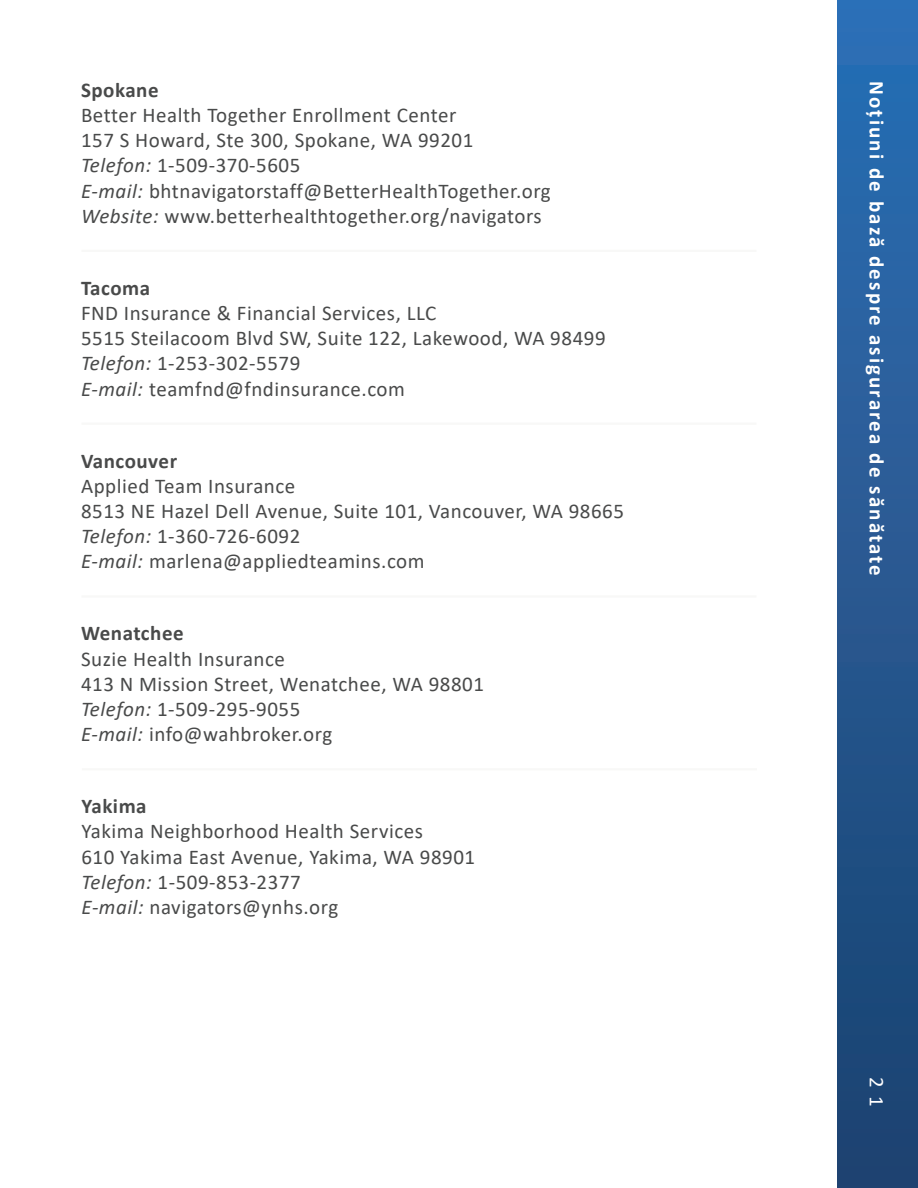
<style>
.page{position:relative;width:918px;height:1188px;background:#fff}
.page>*{position:absolute;margin:0;border:0;box-sizing:border-box;transform-origin:0 0}
.t1{font:21px "Calibri";letter-spacing:.025em;color:#494a4a}
.t2{font:700 21px "Calibri";letter-spacing:.1em;color:#fff}
.t3{font:700 21px "Calibri";letter-spacing:.025em;color:#494a4a}
.t4{font:21px "Calibri";color:#fff}
.s1{font-style:italic}
</style>
<div class="page">
<div style="left:837px;top:0;width:81px;height:1188px;background:linear-gradient(to bottom,#2d6fb5,#1c416e)"></div>
<hr style="left:81px;top:250px;width:675px;height:2px;background:#f8f8f7">
<hr style="left:81px;top:423px;width:675px;height:2px;background:#f8f8f7">
<hr style="left:81px;top:595px;width:675px;height:3px;background:#f8f8f7">
<hr style="left:82px;top:768px;width:675px;height:2px;background:#f8f8f7">
<p class="t3" style="left:81px;top:75px;width:79px">Spokane</p>
<p class="t1" style="left:81px;top:100px;width:377px">Better Health Together Enrollment Center</p>
<p class="t1" style="left:81px;top:126px;width:394px">157 S Howard, Ste 300, Spokane, WA 99201</p>
<p class="t1" style="left:81px;top:151px;width:221px"><span class="s1">Telefon:</span> 1-509-370-5605</p>
<p class="t1" style="left:81px;top:176px;width:471px"><span class="s1">E-mail:</span> bhtnavigatorstaff@BetterHealthTogether.org</p>
<p class="t1" style="left:81px;top:201px;width:462px"><span class="s1">Website:</span> www.betterhealthtogether.org/navigators</p>
<p class="t3" style="left:81px;top:273px;width:71px">Tacoma</p>
<p class="t1" style="left:81px;top:298px;width:357px">FND Insurance &amp; Financial Services, LLC</p>
<p class="t1" style="left:81px;top:324px;width:526px">5515 Steilacoom Blvd SW, Suite 122, Lakewood, WA 98499</p>
<p class="t1" style="left:81px;top:349px;width:221px"><span class="s1">Telefon:</span> 1-253-302-5579</p>
<p class="t1" style="left:81px;top:374px;width:326px"><span class="s1">E-mail:</span> teamfnd@fndinsurance.com</p>
<p class="t3" style="left:81px;top:446px;width:98px">Vancouver</p>
<p class="t1" style="left:81px;top:471px;width:216px">Applied Team Insurance</p>
<p class="t1" style="left:81px;top:496px;width:545px">8513 NE Hazel Dell Avenue, Suite 101, Vancouver, WA 98665</p>
<p class="t1" style="left:81px;top:522px;width:221px"><span class="s1">Telefon:</span> 1-360-726-6092</p>
<p class="t1" style="left:81px;top:547px;width:345px"><span class="s1">E-mail:</span> marlena@appliedteamins.com</p>
<p class="t3" style="left:81px;top:619px;width:104px">Wenatchee</p>
<p class="t1" style="left:81px;top:644px;width:206px">Suzie Health Insurance</p>
<p class="t1" style="left:81px;top:669px;width:405px">413 N Mission Street, Wenatchee, WA 98801</p>
<p class="t1" style="left:81px;top:694px;width:221px"><span class="s1">Telefon:</span> 1-509-295-9055</p>
<p class="t1" style="left:81px;top:720px;width:253px"><span class="s1">E-mail:</span> info@wahbroker.org</p>
<p class="t3" style="left:81px;top:791px;width:67px">Yakima</p>
<p class="t1" style="left:81px;top:817px;width:343px">Yakima Neighborhood Health Services</p>
<p class="t1" style="left:81px;top:842px;width:395px">610 Yakima East Avenue, Yakima, WA 98901</p>
<p class="t1" style="left:81px;top:867px;width:221px"><span class="s1">Telefon:</span> 1-509-853-2377</p>
<p class="t1" style="left:81px;top:892px;width:258px"><span class="s1">E-mail:</span> navigators@ynhs.org</p>
<p class="t2" style="left:892px;top:81px;width:496px;rotate:90deg">Noțiuni de bază despre asigurarea de sănătate</p>
<p class="t4" style="left:891px;top:1077px;width:31px;rotate:90deg">2 1</p>
</div>
